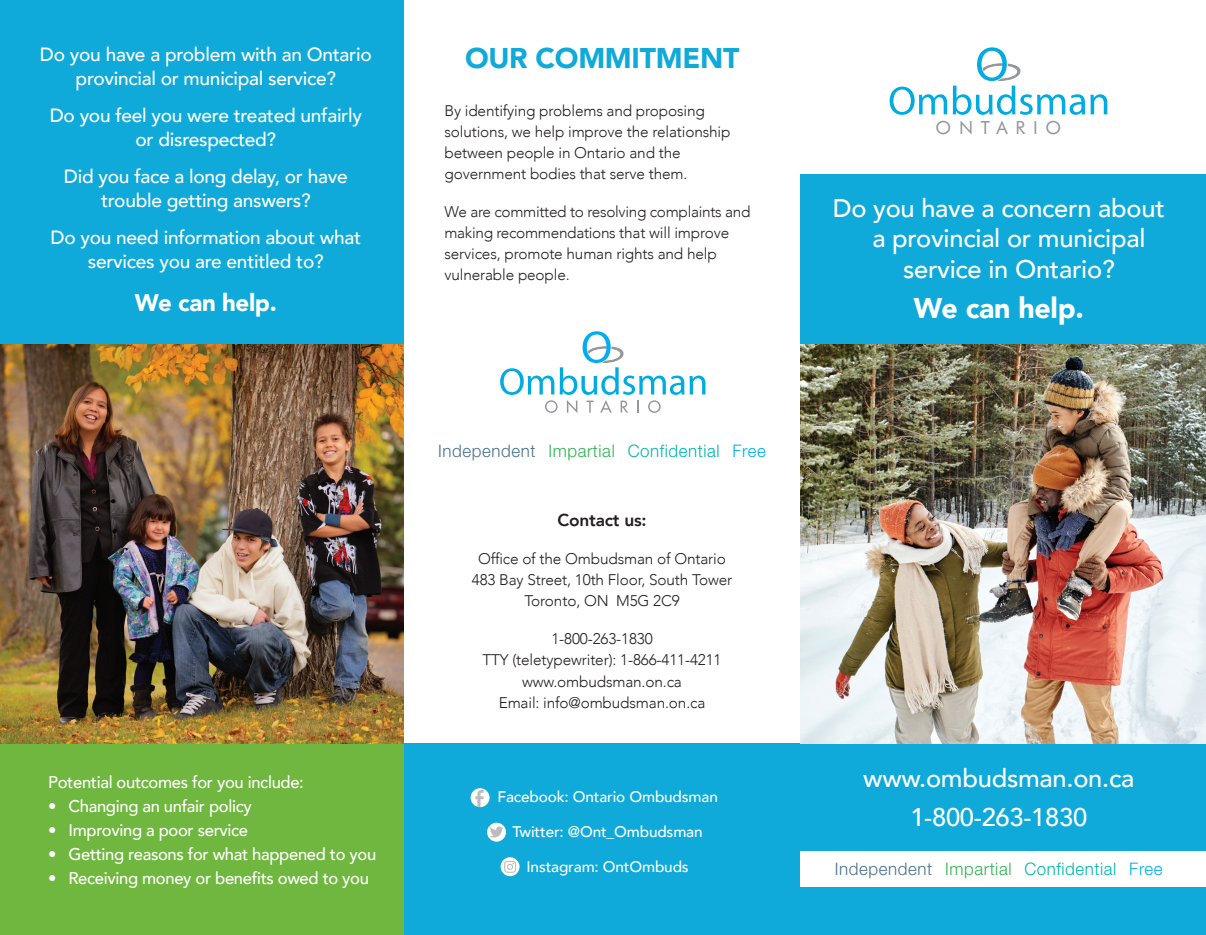
<style>
.page{position:relative;width:1206px;height:935px;background:#fff}
.page>*{position:absolute;margin:0;border:0;box-sizing:border-box;transform-origin:0 0}
.t1{font:900 28.5px "Avenir";letter-spacing:-.01em;color:#0faada}
.t2{font:900 28.5px "Avenir";letter-spacing:-.01em;color:#fff}
.t3{font:500 25.5px "Avenir";letter-spacing:-.01em;color:#fff}
.t4{font:900 24px "Avenir";letter-spacing:-.015em;color:#fff}
.t5{font:500 19.2px/24px "Avenir";letter-spacing:-.015em;color:#fff;text-align:center}
.t6{font:18.15px "Futura BT";letter-spacing:.43em;color:#939598}
.t7{font:300 17.25px "Helvetica Neue";letter-spacing:.035em;color:#00b5ae}
.t8{font:800 17.25px "Avenir";letter-spacing:-.01em;color:#231f20}
.t9{font:500 16.95px "Avenir";letter-spacing:-.02em;color:#fff}
.t10{font:300 15.3px/21px "Avenir";letter-spacing:-.01em;color:#231f20}
.t11{font:500 15.3px "Avenir";letter-spacing:-.01em;color:#fff}
.s1{color:#48728c}
.s2{color:#2eb252}
.s3{color:#00aeef}
</style>
<div class="page">
<div style="left:404px;top:743px;width:396px;height:192px;background:#0faada"></div>
<div style="left:0;top:743px;width:404px;height:192px;background:#70b73f"></div>
<div style="left:0;top:0;width:404px;height:481px;background:#0faada"></div>
<img style="left:0;top:345px;width:404px;height:398px">
<svg style="left:500px;top:331px;width:205px;height:82px"></svg>
<svg style="left:470px;top:788px;width:19px;height:19px"></svg>
<svg style="left:475px;top:790px;width:8px;height:17px"></svg>
<svg style="left:487px;top:822px;width:19px;height:19px"></svg>
<svg style="left:489px;top:826px;width:14px;height:11px"></svg>
<svg style="left:500px;top:857px;width:19px;height:19px"></svg>
<svg style="left:504px;top:860px;width:12px;height:12px"></svg>
<svg style="left:889px;top:47px;width:218px;height:68px"></svg>
<div style="left:800px;top:174px;width:405px;height:170px;background:#0faada"></div>
<div style="left:800px;top:743px;width:405px;height:192px;background:#0faada"></div>
<div style="left:800px;top:851px;width:405px;height:36px;background:#fff"></div>
<img style="left:800px;top:345px;width:405px;height:398px">
<p class="t5" style="left:40px;top:42px;width:333px">Do you have a problem with an Ontario provincial or municipal service?</p>
<p class="t5" style="left:50px;top:103px;width:314px">Do you feel you were treated unfairly or disrespected?</p>
<p class="t5" style="left:64px;top:164px;width:285px">Did you face a long delay, or have trouble getting answers?</p>
<p class="t5" style="left:50px;top:225px;width:312px">Do you need information about what services you are entitled to?</p>
<h3 class="t4" style="left:135px;top:282px;width:143px">We can help.</h3>
<p class="t9" style="left:48px;top:767px;width:257px">Potential outcomes for you include:</p>
<p class="t9" style="left:48px;top:791px;width:205px">• Changing an unfair policy</p>
<p class="t9" style="left:48px;top:815px;width:201px">• Improving a poor service</p>
<p class="t9" style="left:48px;top:839px;width:329px">• Getting reasons for what happened to you</p>
<p class="t9" style="left:48px;top:863px;width:322px">• Receiving money or benefits owed to you</p>
<h2 class="t1" style="left:465px;top:34px;width:276px">OUR COMMITMENT</h2>
<p class="t10" style="left:444px;top:101px;width:287px">By identifying problems and proposing solutions, we help improve the relationship between people in Ontario and the government bodies that serve them.</p>
<p class="t10" style="left:444px;top:201px;width:307px">We are committed to resolving complaints and making recommendations that will improve services, promote human rights and help vulnerable people.</p>
<p class="t7" style="left:438px;top:440px;width:329px"><span class="s1">Independent</span> <span class="s2">Impartial</span> Confidential <span class="s3">Free</span></p>
<p class="t8" style="left:557px;top:506px;width:91px">Contact us:</p>
<p class="t10" style="left:478px;top:548px;width:249px">Office of the Ombudsman of Ontario</p>
<p class="t10" style="left:472px;top:569px;width:262px;text-align:center">483 Bay Street, 10th Floor, South Tower<br>Toronto, ON M5G 2C9</p>
<p class="t10" style="left:551px;top:628px;width:103px">1-800-263-1830</p>
<p class="t10" style="left:482px;top:649px;width:240px">TTY (teletypewriter): 1-866-411-4211</p>
<p class="t10" style="left:522px;top:671px;width:161px">www.ombudsman.on.ca</p>
<p class="t10" style="left:498px;top:692px;width:208px">Email: info@ombudsman.on.ca</p>
<p class="t11" style="left:497px;top:784px;width:222px">Facebook: Ontario Ombudsman</p>
<p class="t11" style="left:512px;top:818px;width:191px">Twitter: @Ont_Ombudsman</p>
<p class="t11" style="left:526px;top:853px;width:164px">Instagram: OntOmbuds</p>
<p class="t6" style="left:935px;top:116px;width:127px">ONTARIO</p>
<h1 class="t3" style="left:832px;top:186px;width:333px">Do you have a concern about</h1>
<h1 class="t3" style="left:872px;top:216px;width:275px">a provincial or municipal</h1>
<h1 class="t3" style="left:903px;top:247px;width:213px">service in Ontario?</h1>
<h2 class="t2" style="left:913px;top:283px;width:172px">We can help.</h2>
<p class="t3" style="left:863px;top:756px;width:272px">www.ombudsman.on.ca</p>
<p class="t3" style="left:910px;top:794px;width:178px">1-800-263-1830</p>
<p class="t7" style="left:834px;top:858px;width:329px"><span class="s1">Independent</span> <span class="s2">Impartial</span> Confidential <span class="s3">Free</span></p>
</div>
